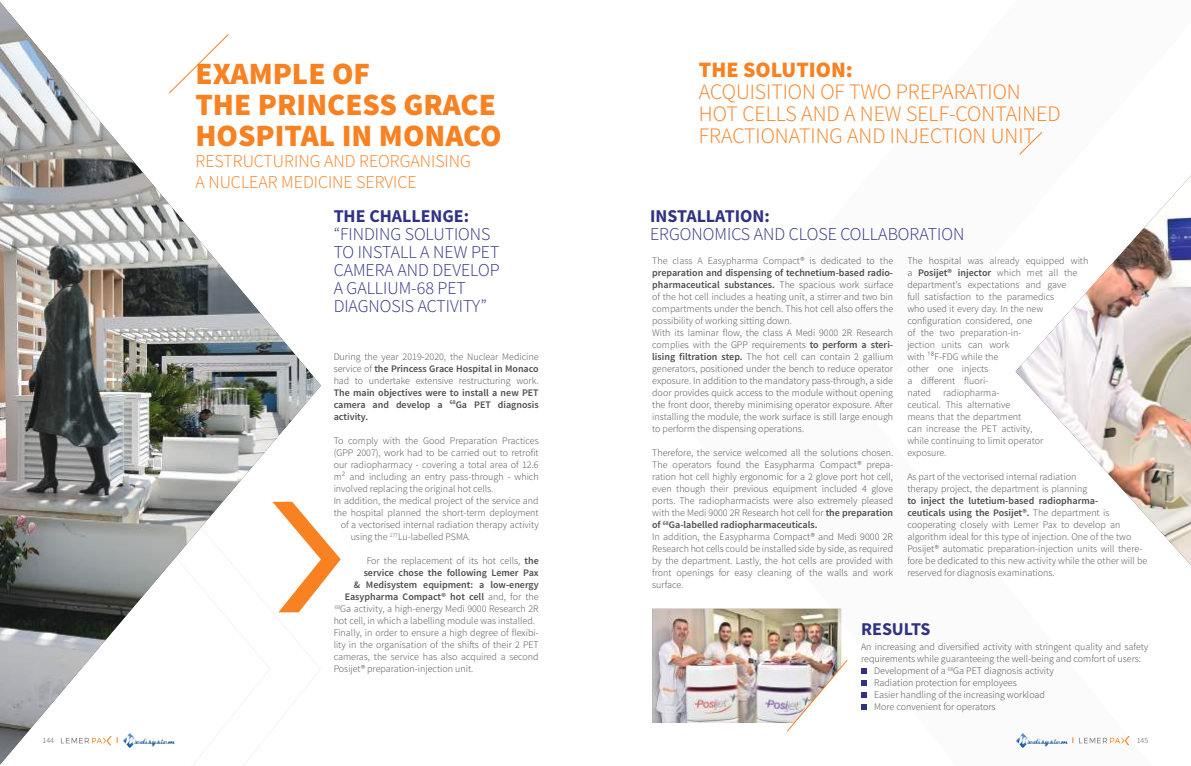
<style>
.page{position:relative;width:1191px;height:766px;background:#fff}
.page>*{position:absolute;margin:0;border:0;box-sizing:border-box;transform-origin:0 0}
.t1{font:900 31px/31px "Source Sans Pro";color:#f88121}
.t2{font:300 22px/22px "Source Sans Pro";color:#f88121}
.t3{font:900 22px "Source Sans Pro";color:#f88121}
.t4{font:300 18px/18px "Source Sans Pro";color:#303284}
.t5{font:300 18px/21px "Source Sans Pro";color:#f88121}
.t6{font:700 18px "Source Sans Pro";color:#303284}
.t7{font:300 10px/12px "Source Sans Pro";color:#4e4b4c}
.t8{font:600 10px/12px "Source Sans Pro";color:#4e4b4c;text-align:justify}
.t9{font:600 8.6px "Source Sans Pro";color:#f88121}
.t10{font:300 8px "Source Sans Pro";color:#4e4b4c}
.s1{font-weight:600}
.s2{font-weight:300}
</style>
<div class="page">
<svg style="left:861px;top:668px;width:5px;height:6px"></svg>
<svg style="left:861px;top:680px;width:5px;height:6px"></svg>
<svg style="left:861px;top:692px;width:5px;height:6px"></svg>
<svg style="left:861px;top:704px;width:5px;height:6px"></svg>
<img style="left:0;top:2px;width:321px;height:762px">
<img style="left:1015px;top:175px;width:176px;height:390px">
<img style="left:652px;top:608px;width:196px;height:124px">
<svg style="left:1019px;top:131px;width:24px;height:24px"></svg>
<svg style="left:168px;top:33px;width:62px;height:61px"></svg>
<svg style="left:272px;top:501px;width:69px;height:111px"></svg>
<img style="left:1016px;top:733px;width:51px;height:13px">
<svg style="left:1079px;top:736px;width:51px;height:9px"></svg>
<svg style="left:61px;top:735px;width:51px;height:10px"></svg>
<img style="left:123px;top:732px;width:51px;height:14px">
<h1 class="t1" style="left:195px;top:59px;width:307px">EXAMPLE OF<br>THE PRINCESS GRACE<br>HOSPITAL IN MONACO</h1>
<h3 class="t5" style="left:195px;top:150px;width:277px">RESTRUCTURING AND REORGANISING<br>A NUCLEAR MEDICINE SERVICE</h3>
<h3 class="t6" style="left:334px;top:204px;width:137px">THE CHALLENGE:</h3>
<h3 class="t4" style="left:334px;top:225px;width:167px">“FINDING SOLUTIONS<br>TO INSTALL A NEW PET<br>CAMERA AND DEVELOP<br>A GALLIUM-68 PET<br>DIAGNOSIS ACTIVITY”</h3>
<p class="t7" style="left:334px;top:350px;width:207px;text-align:justify">During the year 2019-2020, the Nuclear Medicine service of <span class="s1">the Princess Grace Hospital in Monaco </span>had to undertake extensive restructuring work.</p>
<p class="t8" style="left:334px;top:386px;width:207px">The main objectives were to install a new PET camera and develop a <sup>68</sup>Ga PET diagnosis activity.</p>
<p class="t7" style="left:334px;top:434px;width:207px">To comply with the Good Preparation Practices</p>
<p class="t7" style="left:334px;top:446px;width:207px">(GPP 2007), work had to be carried out to retrofit</p>
<p class="t7" style="left:334px;top:458px;width:206px">our radiopharmacy - covering a total area of 12.6</p>
<p class="t7" style="left:334px;top:470px;width:207px">m² and including an entry pass-through - which</p>
<p class="t7" style="left:334px;top:482px;width:161px">involved replacing the original hot cells.</p>
<p class="t7" style="left:334px;top:494px;width:206px">In addition, the medical project of the service and</p>
<p class="t7" style="left:334px;top:506px;width:207px">the hospital planned the short-term deployment</p>
<p class="t7" style="left:341px;top:518px;width:200px">of a vectorised internal radiation therapy activity</p>
<p class="t7" style="left:351px;top:530px;width:121px">using the <sup>177</sup>Lu-labelled PSMA.</p>
<p class="t7" style="left:367px;top:554px;width:174px">For the replacement of its hot cells, <span class="s1">the</span></p>
<p class="t8" style="left:364px;top:566px;width:177px">service chose the following Lemer Pax</p>
<p class="t8" style="left:354px;top:578px;width:187px">&amp; Medisystem equipment: a low-energy</p>
<p class="t8" style="left:345px;top:590px;width:196px">Easypharma Compact® hot cell <span class="s2">and, for the</span></p>
<p class="t7" style="left:335px;top:602px;width:206px"><sup>68</sup>Ga activity, a high-energy Medi 9000 Research 2R</p>
<p class="t7" style="left:334px;top:614px;width:203px">hot cell, in which a labelling module was installed.</p>
<p class="t7" style="left:334px;top:626px;width:206px">Finally, in order to ensure a high degree of flexibi-</p>
<p class="t7" style="left:334px;top:638px;width:207px">lity in the organisation of the shifts of their 2 PET</p>
<p class="t7" style="left:334px;top:650px;width:206px">cameras, the service has also acquired a second</p>
<p class="t7" style="left:334px;top:662px;width:141px">Posijet® preparation-injection unit.</p>
<h2 class="t3" style="left:699px;top:56px;width:155px">THE SOLUTION:</h2>
<h2 class="t2" style="left:699px;top:81px;width:363px">ACQUISITION OF TWO PREPARATION<br>HOT CELLS AND A NEW SELF-CONTAINED<br>FRACTIONATING AND INJECTION UNIT</h2>
<h3 class="t6" style="left:650px;top:204px;width:121px">INSTALLATION:</h3>
<h3 class="t4" style="left:650px;top:225px;width:316px">ERGONOMICS AND CLOSE COLLABORATION</h3>
<p class="t7" style="left:652px;top:255px;width:242px">The class A Easypharma Compact® is dedicated to the</p>
<p class="t7" style="left:652px;top:267px;width:242px"><span class="s1">preparation and dispensing of technetium-based radio&shy;pharmaceutical substances.</span> The spacious work surface of the hot cell includes a heating unit, a stirrer and two bin compartments under the bench. This hot cell also offers the possibility of working sitting down.<br>With its laminar flow, the class A Medi 9000 2R Research complies with the GPP requirements <span class="s1">to perform a steri&shy;lising filtration step.</span> The hot cell can contain 2 gallium generators, positioned under the bench to reduce operator exposure. In addition to the mandatory pass-through, a side door provides quick access to the module without opening the front door, thereby minimising operator exposure. After installing the module, the work surface is still large enough to perform the dispensing operations.</p>
<p class="t7" style="left:652px;top:447px;width:242px">Therefore, the service welcomed all the solutions chosen.<br>The operators found the Easypharma Compact® prepa&shy;ration hot cell highly ergonomic for a 2 glove port hot cell, even though their previous equipment included 4 glove ports. The radiopharmacists were also extremely pleased with the Medi 9000 2R Research hot cell for <span class="s1">the preparation of</span> <sup>68</sup><span class="s1">Ga-labelled radiopharmaceuticals.<br></span>In addition, the Easypharma Compact® and Medi 9000 2R Research hot cells could be installed side by side, as required by the department. Lastly, the hot cells are provided with front openings for easy cleaning of the walls and work surface.</p>
<p class="t7" style="left:907px;top:255px;width:182px">The hospital was already equipped with a <span class="s1">Posijet® injector</span> which met all the department's expectations and gave<br>full satisfaction to the paramedics<br>who used it every day. In the new configuration considered, one<br>of the two preparation-in-<br>jection units can work<br>with ¹⁸F-FDG while the<br>other one injects<br>a different fluori-<br>nated radiopharma-<br>ceutical. This alternative<br>means that the department<br>can increase the PET activity,<br>while continuing to limit operator<br>exposure.</p>
<p class="t7" style="left:907px;top:471px;width:181px">As part of the vectorised internal radiation therapy project, the department is planning</p>
<p class="t7" style="left:907px;top:495px;width:241px"><span class="s1">to inject the lutetium-based radiopharma-<br>ceuticals using the Posijet®.</span> The department is cooperating closely with Lemer Pax to develop an algorithm ideal for this type of injection. One of the two Posijet® automatic preparation-injection units will there&shy;fore be dedicated to this new activity while the other will be reserved for diagnosis examinations.</p>
<h3 class="t6" style="left:861px;top:617px;width:71px">RESULTS</h3>
<p class="t7" style="left:861px;top:640px;width:289px">An increasing and diversified activity with stringent quality and safety</p>
<p class="t7" style="left:861px;top:652px;width:281px">requirements while guaranteeing the well-being and comfort of users:</p>
<p class="t7" style="left:874px;top:664px;width:181px">Development of a <sup>68</sup>Ga PET diagnosis activity</p>
<p class="t7" style="left:874px;top:676px;width:144px">Radiation protection for employees</p>
<p class="t7" style="left:874px;top:688px;width:172px">Easier handling of the increasing workload</p>
<p class="t7" style="left:874px;top:700px;width:123px">More convenient for operators</p>
<p class="t10" style="left:43px;top:735px;width:13px">144</p>
<p class="t9" style="left:116px;top:735px;width:4px">I</p>
<p class="t9" style="left:1071px;top:734px;width:4px">I</p>
<p class="t10" style="left:1136px;top:735px;width:13px">145</p>
</div>
